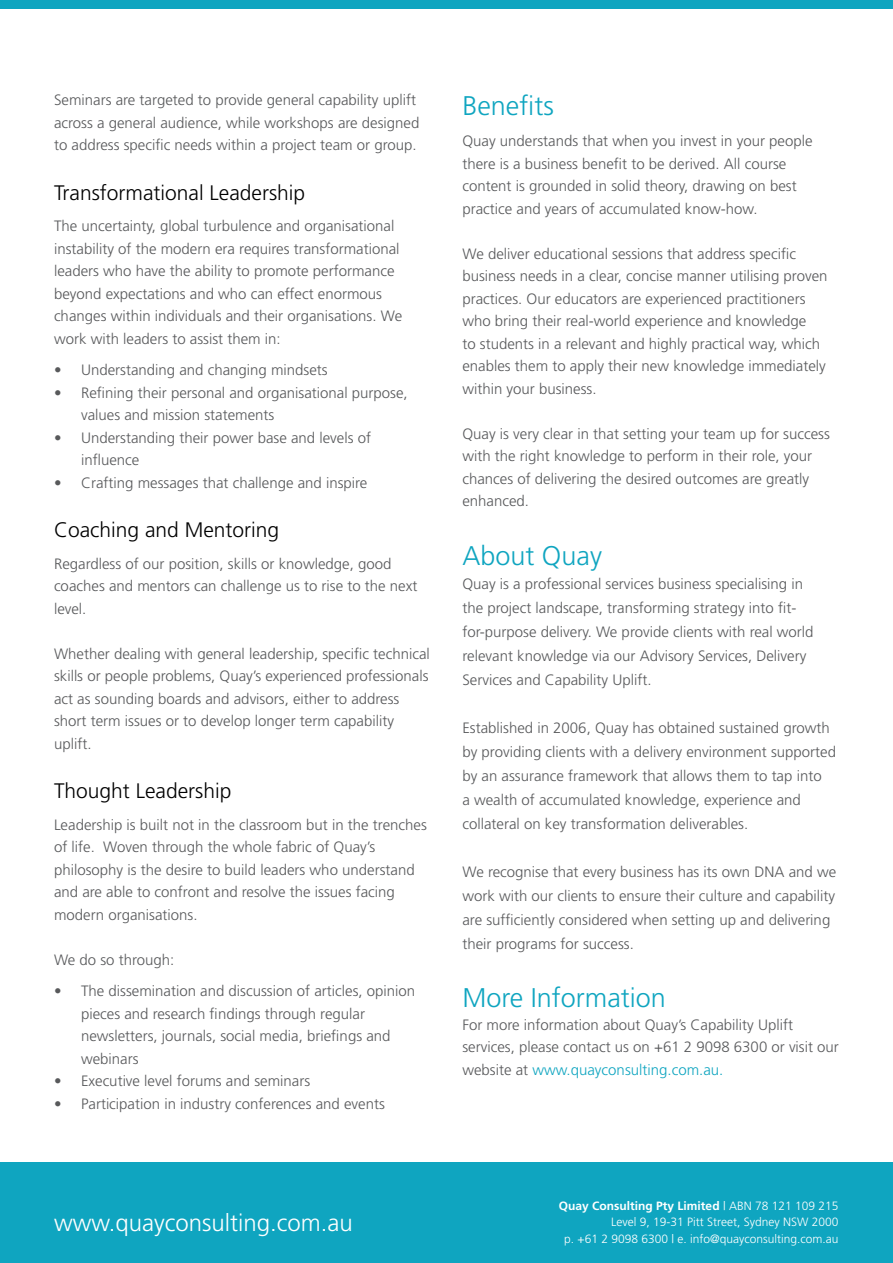
<style>
.page{position:relative;width:893px;height:1263px;background:#fff}
.page>*{position:absolute;margin:0;border:0;box-sizing:border-box;transform-origin:0 0}
.t1{font:300 27px "Frutiger";color:#0fa5c0}
.t2{font:300 24px "Frutiger";color:#fff}
.t3{font:300 21px "Frutiger";color:#000}
.t4{font:300 15px/22.5px "Frutiger";color:#58595b}
.t5{font:300 12px/16.5px "Frutiger";color:#fff;text-align:right}
.s1{color:#0fa5c0}
.s2{font-weight:700}
</style>
<div class="page">
<div style="left:0;top:1162px;width:893px;height:101px;background:#0fa5c0"></div>
<div style="left:0;top:0;width:893px;height:9px;background:#0fa5c0"></div>
<p class="t4" style="left:54px;top:89px;width:367px">Seminars are targeted to provide general capability uplift across a general audience, while workshops are designed to address specific needs within a project team or group.</p>
<h3 class="t3" style="left:54px;top:181px;width:253px">Transformational Leadership</h3>
<p class="t4" style="left:54px;top:215px;width:350px">The uncertainty, global turbulence and organisational instability of the modern era requires transformational leaders who have the ability to promote performance beyond expectations and who can effect enormous changes within individuals and their organisations. We work with leaders to assist them in:</p>
<p class="t4" style="left:54px;top:359px;width:275px">• Understanding and changing mindsets</p>
<p class="t4" style="left:81px;top:381px;width:328px;text-indent:-27px">• Refining their personal and organisational purpose, values and mission statements</p>
<p class="t4" style="left:81px;top:426px;width:292px;text-indent:-27px">• Understanding their power base and levels of influence</p>
<p class="t4" style="left:54px;top:471px;width:315px">• Crafting messages that challenge and inspire</p>
<h3 class="t3" style="left:54px;top:518px;width:227px">Coaching and Mentoring</h3>
<p class="t4" style="left:54px;top:552px;width:365px">Regardless of our position, skills or knowledge, good coaches and mentors can challenge us to rise to the next level.</p>
<p class="t4" style="left:54px;top:642px;width:377px">Whether dealing with general leadership, specific technical skills or people problems, Quay’s experienced professionals act as sounding boards and advisors, either to address short term issues or to develop longer term capability uplift.</p>
<h3 class="t3" style="left:54px;top:779px;width:179px">Thought Leadership</h3>
<p class="t4" style="left:54px;top:813px;width:374px">Leadership is built not in the classroom but in the trenches of life. Woven through the whole fabric of Quay’s philosophy is the desire to build leaders who understand and are able to confront and resolve the issues facing modern organisations.</p>
<p class="t4" style="left:54px;top:948px;width:122px">We do so through:</p>
<p class="t4" style="left:81px;top:980px;width:336px;text-indent:-27px">• The dissemination and discussion of articles, opinion pieces and research findings through regular newsletters, journals, social media, briefings and webinars</p>
<p class="t4" style="left:54px;top:1070px;width:258px">• Executive level forums and seminars</p>
<p class="t4" style="left:54px;top:1092px;width:332px">• Participation in industry conferences and events</p>
<h1 class="t1" style="left:462px;top:90px;width:93px">Benefits</h1>
<p class="t4" style="left:462px;top:130px;width:352px">Quay understands that when you invest in your people there is a business benefit to be derived. All course content is grounded in solid theory, drawing on best practice and years of accumulated know-how.</p>
<p class="t4" style="left:462px;top:242px;width:367px">We deliver educational sessions that address specific business needs in a clear, concise manner utilising proven practices. Our educators are experienced practitioners who bring their real-world experience and knowledge<br>to students in a relevant and highly practical way, which enables them to apply their new knowledge immediately within your business.</p>
<p class="t4" style="left:462px;top:422px;width:369px">Quay is very clear in that setting your team up for success with the right knowledge to perform in their role, your chances of delivering the desired outcomes are greatly enhanced.</p>
<h1 class="t1" style="left:462px;top:540px;width:141px">About Quay</h1>
<p class="t4" style="left:462px;top:571px;width:353px;line-height:24px">Quay is a professional services business specialising in the project landscape, transforming strategy into fit&shy;for-purpose delivery. We provide clients with real world relevant knowledge via our Advisory Services, Delivery Services and Capability Uplift.</p>
<p class="t4" style="left:462px;top:715px;width:375px;line-height:24px">Established in 2006, Quay has obtained sustained growth by providing clients with a delivery environment supported by an assurance framework that allows them to tap into<br>a wealth of accumulated knowledge, experience and collateral on key transformation deliverables.</p>
<p class="t4" style="left:462px;top:859px;width:375px;line-height:24px">We recognise that every business has its own DNA and we work with our clients to ensure their culture and capability are sufficiently considered when setting up and delivering their programs for success.</p>
<h1 class="t1" style="left:462px;top:983px;width:205px">More Information</h1>
<p class="t4" style="left:462px;top:1013px;width:378px">For more information about Quay’s Capability Uplift services, please contact us on +61 2 9098 6300 or visit our website at <span class="s1">www.quayconsulting.com.au.</span></p>
<h2 class="t2" style="left:54px;top:1209px;width:300px">www.quayconsulting.com.au</h2>
<p class="t5" style="left:559px;top:1197px;width:281px"><span class="s2">Quay Consulting Pty Limited</span> | ABN 78 121 109 215<br>Level 9, 19-31 Pitt Street, Sydney NSW 2000<br>p. +61 2 9098 6300 | e. info@quayconsulting.com.au</p>
</div>
